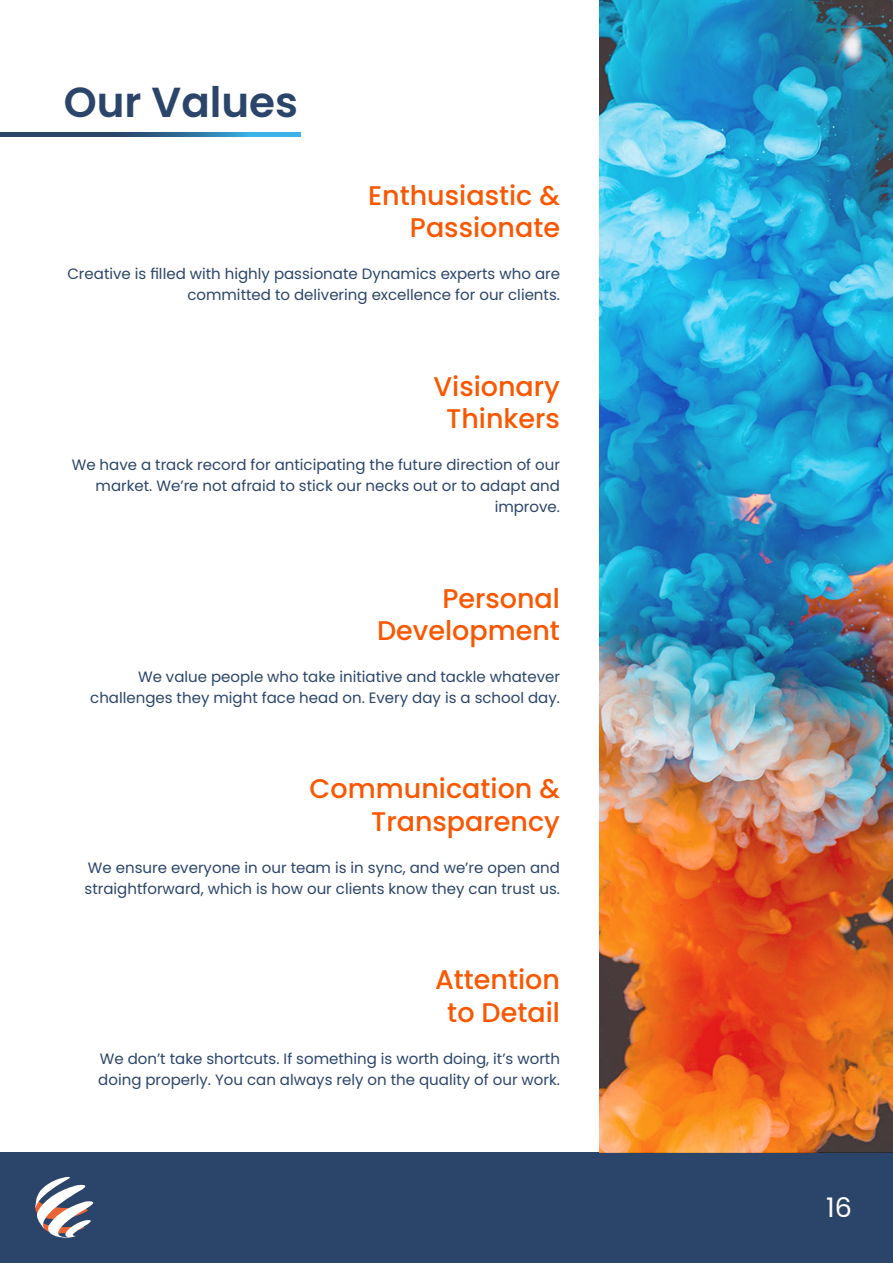
<style>
.page{position:relative;width:893px;height:1263px;background:#fff}
.page>*{position:absolute;margin:0;border:0;box-sizing:border-box;transform-origin:0 0}
.t1{font:600 42px "Poppins";color:#2b456a}
.t2{font:500 27px/32.4px "Poppins";color:#fa5700;text-align:right}
.t3{font:27px "Poppins";color:#fff}
.t4{font:15px/21px "Poppins";color:#2b456a;text-align:right}
</style>
<div class="page">
<div style="left:0;top:1153px;width:893px;height:110px;background:#2b456a"></div>
<svg style="left:35px;top:1177px;width:59px;height:61px"></svg>
<svg style="left:0;top:132px;width:301px;height:4px"></svg>
<img style="left:600px;top:0;width:293px;height:1153px">
<h1 class="t1" style="left:64px;top:78px;width:236px">Our Values</h1>
<h2 class="t2" style="left:368px;top:179px;width:193px">Enthusiastic &amp;<br>Passionate</h2>
<p class="t4" style="left:67px;top:264px;width:494px">Creative is filled with highly passionate Dynamics experts who are committed to delivering excellence for our clients.</p>
<h2 class="t2" style="left:433px;top:370px;width:128px;text-align:center">Visionary<br>Thinkers</h2>
<p class="t4" style="left:72px;top:454px;width:490px">We have a track record for anticipating the future direction of our market. We’re not afraid to stick our necks out or to adapt and improve.</p>
<h2 class="t2" style="left:377px;top:582px;width:184px">Personal<br>Development</h2>
<p class="t4" style="left:90px;top:666px;width:471px">We value people who take initiative and tackle whatever challenges they might face head on. Every day is a school day.</p>
<h2 class="t2" style="left:310px;top:773px;width:252px">Communication &amp;<br>Transparency</h2>
<p class="t4" style="left:85px;top:857px;width:477px;text-align:left">We ensure everyone in our team is in sync, and we’re open and straightforward, which is how our clients know they can trust us.</p>
<h2 class="t2" style="left:435px;top:964px;width:127px;text-align:center">Attention to Detail</h2>
<p class="t4" style="left:98px;top:1048px;width:463px;text-align:left">We don’t take shortcuts. If something is worth doing, it’s worth doing properly. You can always rely on the quality of our work.</p>
<h2 class="t3" style="left:826px;top:1191px;width:27px">16</h2>
</div>
